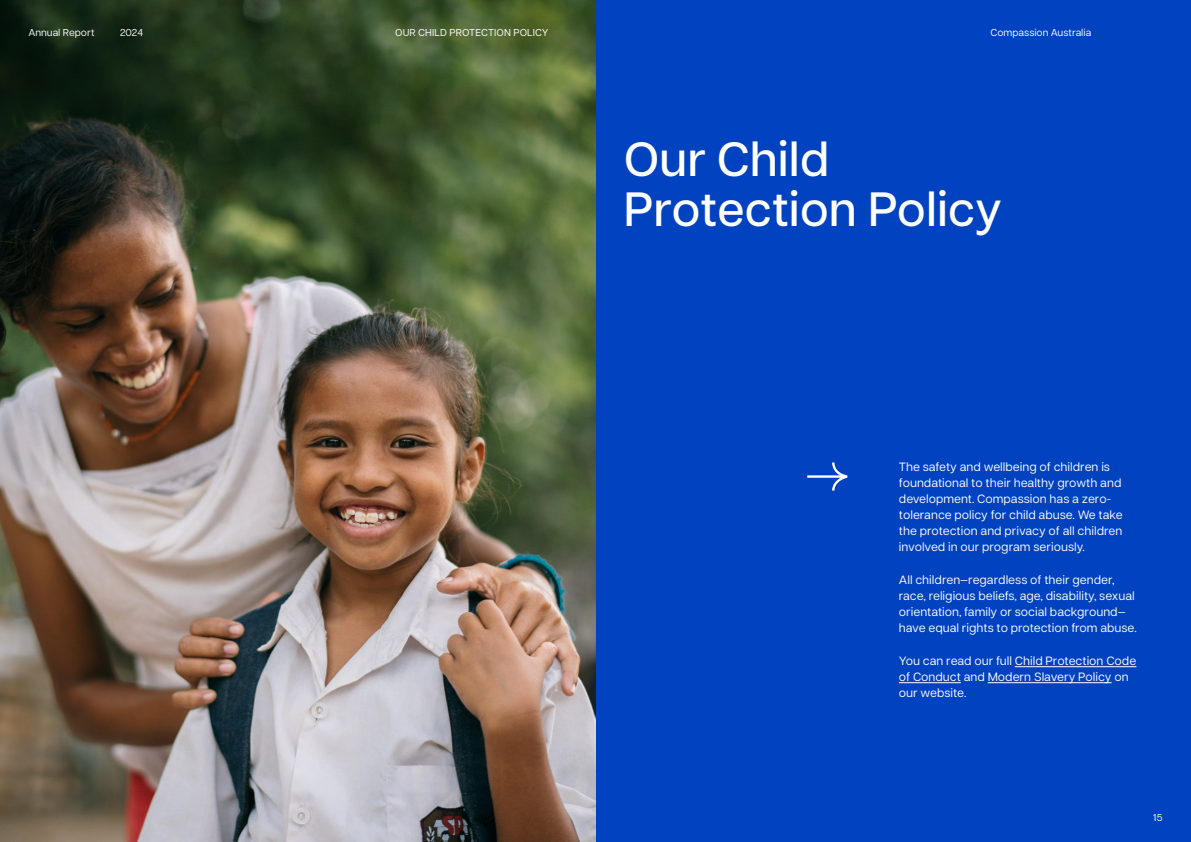
<style>
.page{position:relative;width:1191px;height:842px;background:#fff}
.page>*{position:absolute;margin:0;border:0;box-sizing:border-box;transform-origin:0 0}
.t1{font:500 48px/50px "Neighbour Sans";color:#fff}
.t2{font:12px/16px "Neighbour Sans";color:#fff}
.t3{font:10px "Neighbour Sans";color:#fff}
</style>
<div class="page">
<div style="left:595px;top:0;width:596px;height:842px;background:#0042bf"></div>
<img style="left:0;top:0;width:595px;height:842px">
<hr style="left:1014px;top:666px;width:122px;height:1px;background:#fff">
<hr style="left:899px;top:682px;width:62px;height:1px;background:#fff">
<hr style="left:987px;top:682px;width:124px;height:1px;background:#fff">
<svg style="left:807px;top:462px;width:40px;height:29px"></svg>
<p class="t3" style="left:28px;top:25px;width:68px">Annual Report</p>
<p class="t3" style="left:120px;top:25px;width:24px">2024</p>
<p class="t3" style="left:395px;top:25px;width:155px">OUR CHILD PROTECTION POLICY</p>
<p class="t3" style="left:990px;top:25px;width:102px">Compassion Australia</p>
<h1 class="t1" style="left:624px;top:132px;width:380px">Our Child<br>Protection Policy</h1>
<p class="t2" style="left:899px;top:458px;width:225px">The safety and wellbeing of children is foundational to their healthy growth and development. Compassion has a zero&shy;tolerance policy for child abuse. We take the protection and privacy of all children involved in our program seriously.</p>
<p class="t2" style="left:899px;top:571px;width:239px">All children—regardless of their gender, race, religious beliefs, age, disability, sexual orientation, family or social background— have equal rights to protection from abuse.</p>
<p class="t2" style="left:899px;top:652px;width:239px">You can read our full Child Protection Code of Conduct and Modern Slavery Policy on our website.</p>
<p class="t3" style="left:1153px;top:810px;width:11px">15</p>
</div>
